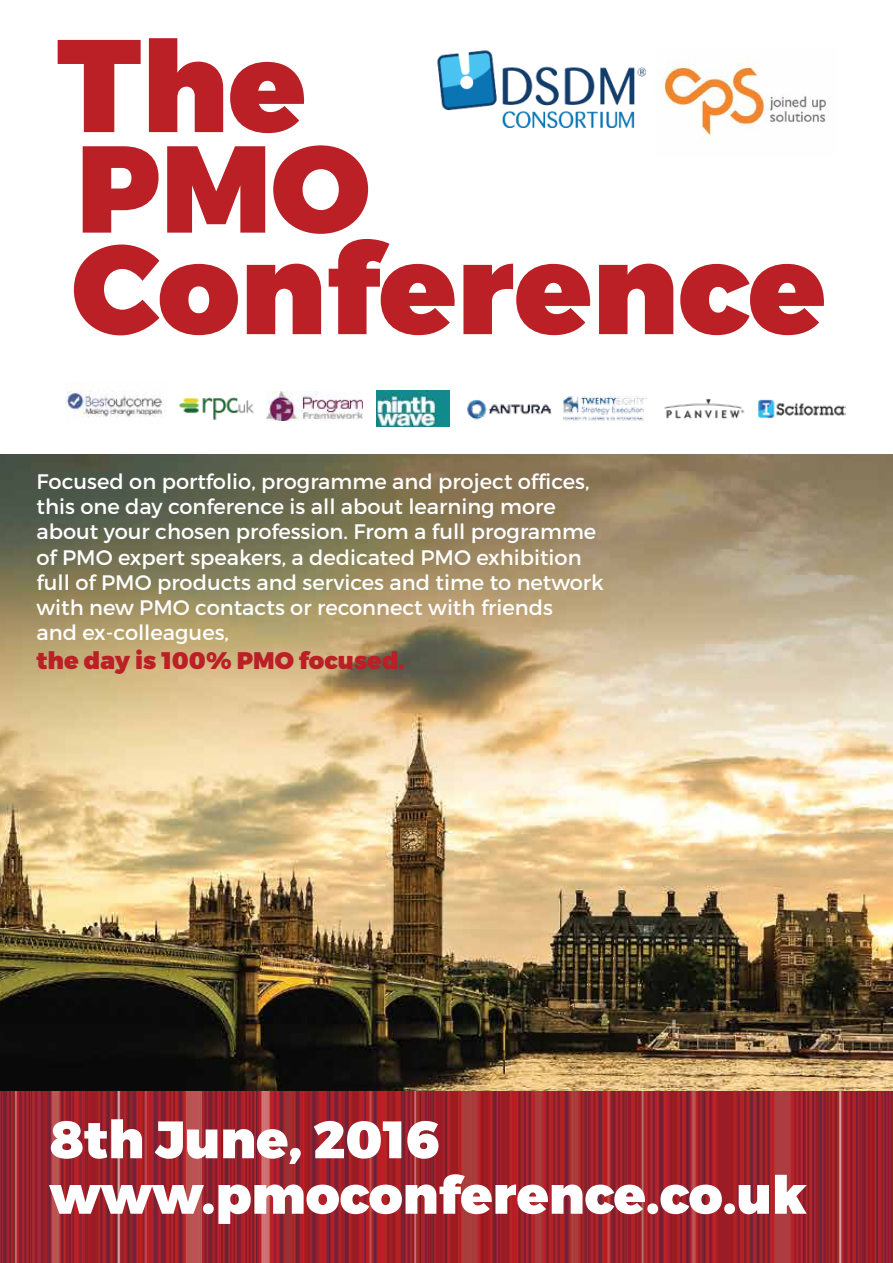
<style>
.page{position:relative;width:893px;height:1263px;background:#fff}
.page>*{position:absolute;margin:0;border:0;box-sizing:border-box;transform-origin:0 0}
.t1{font:900 126.6px "Montserrat";color:#ba2025}
.t2{font:900 123.15px "Montserrat";color:#ba2025}
.t3{font:900 52.5px "Montserrat";color:#fff}
.t4{font:900 24px "Montserrat";color:#ba2025}
.t5{font:21px/25.2px "Montserrat";color:#fff}
.s1{font-size:131.55px}
</style>
<div class="page">
<img style="left:0;top:454px;width:893px;height:637px">
<img style="left:0;top:1091px;width:893px;height:172px">
<img style="left:65px;top:383px;width:101px;height:35px">
<img style="left:267px;top:392px;width:96px;height:28px">
<img style="left:179px;top:397px;width:75px;height:23px">
<img style="left:377px;top:390px;width:72px;height:37px">
<img style="left:467px;top:400px;width:85px;height:20px">
<img style="left:563px;top:396px;width:84px;height:25px">
<img style="left:664px;top:398px;width:81px;height:21px">
<img style="left:758px;top:399px;width:88px;height:20px">
<img style="left:437px;top:50px;width:208px;height:78px">
<img style="left:660px;top:59px;width:166px;height:81px">
<h1 class="t1" style="left:57px;top:8px;width:250px"><span class="s1">T</span>he</h1>
<h2 class="t2" style="left:76px;top:112px;width:295px">PMO</h2>
<h1 class="t1" style="left:72px;top:210px;width:755px">Conference</h1>
<p class="t5" style="left:37px;top:469px;width:569px">Focused on portfolio, programme and project offices, this one day conference is all about learning more about your chosen profession. From a full programme of PMO expert speakers, a dedicated PMO exhibition full of PMO products and services and time to network with new PMO contacts or reconnect with friends<br>and ex-colleagues,</p>
<p class="t4" style="left:37px;top:645px;width:370px">the day is 100% PMO focused.</p>
<h3 class="t3" style="left:49px;top:1107px;width:392px">8th June, 2016</h3>
<h3 class="t3" style="left:49px;top:1162px;width:759px">www.pmoconference.co.uk</h3>
</div>
